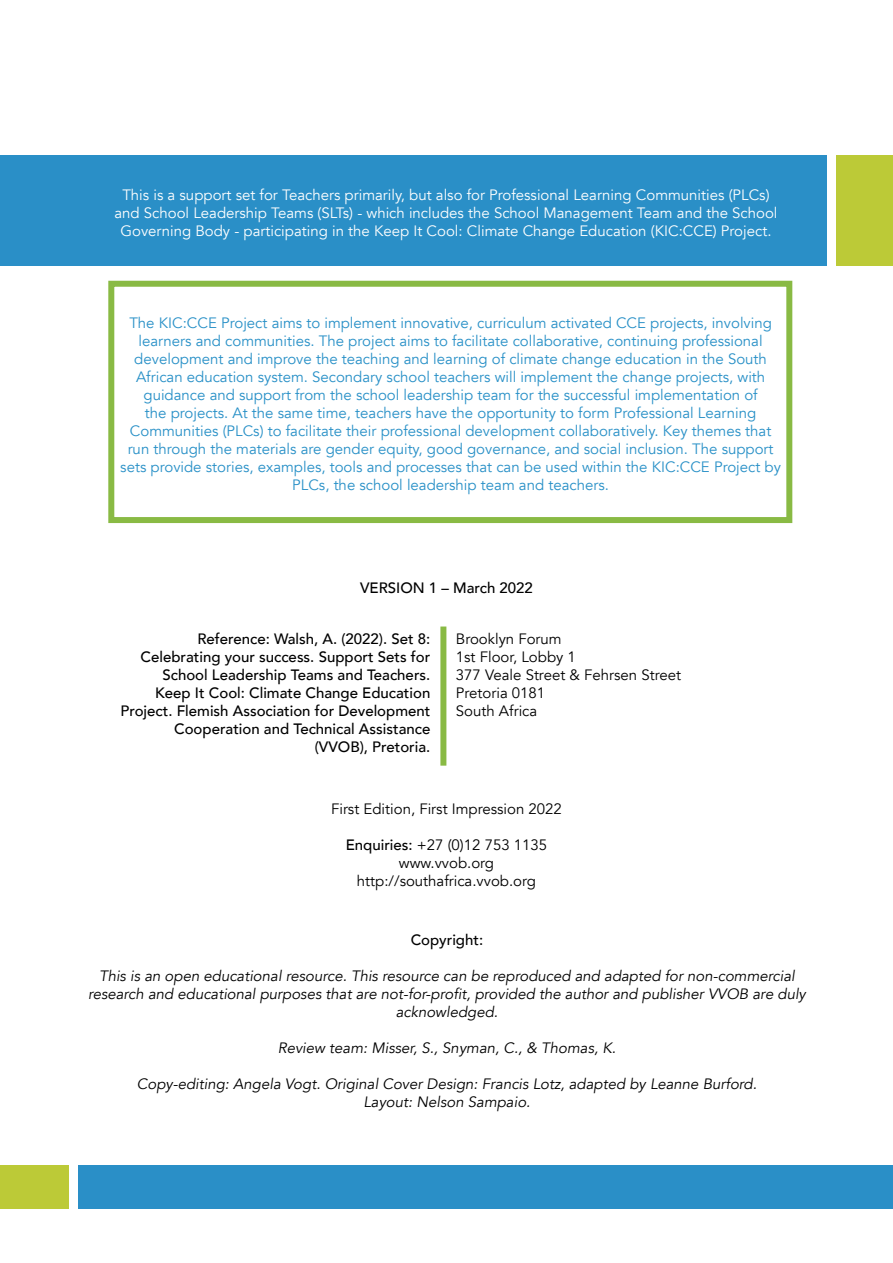
<style>
.page{position:relative;width:893px;height:1263px;background:#fff}
.page>*{position:absolute;margin:0;border:0;box-sizing:border-box;transform-origin:0 0}
.t1{font:15px/18px "Avenir";color:#2890c7;text-align:center}
.t2{font:italic 15px/18px "Avenir";color:#000;text-align:center}
.t3{font:500 15px/18px "Avenir";color:#000;text-align:right}
.t4{font:15px/18px "Avenir";color:#fff;text-align:center}
.t5{font:15px/18px "Avenir";color:#000;text-align:center}
.s1{font-weight:500}
</style>
<div class="page">
<div style="left:0;top:155px;width:826px;height:110px;background:#2a8fc7"></div>
<div style="left:440px;top:626px;width:6px;height:140px;background:#89ba44"></div>
<div style="left:108px;top:281px;width:684px;height:242px;border:6px solid #89ba44"></div>
<div style="left:79px;top:1165px;width:814px;height:44px;background:#2a8fc7"></div>
<div style="left:0;top:1165px;width:69px;height:44px;background:#bcca37"></div>
<div style="left:837px;top:155px;width:56px;height:111px;background:#bcca37"></div>
<p class="t4" style="left:114px;top:186px;width:665px">This is a support set for Teachers primarily, but also for Professional Learning Communities (PLCs) and School Leadership Teams (SLTs) - which includes the School Management Team and the School<br>Governing Body - participating in the Keep It Cool: Climate Change Education (KIC:CCE) Project.</p>
<p class="t1" style="left:120px;top:315px;width:662px">The KIC:CCE Project aims to implement innovative, curriculum activated CCE projects, involving learners and communities. The project aims to facilitate collaborative, continuing professional development and improve the teaching and learning of climate change education in the South African education system. Secondary school teachers will implement the change projects, with guidance and support from the school leadership team for the successful implementation of<br>the projects. At the same time, teachers have the opportunity to form Professional Learning Communities (PLCs) to facilitate their professional development collaboratively. Key themes that run through the materials are gender equity, good governance, and social inclusion. The support sets provide stories, examples, tools and processes that can be used within the KIC:CCE Project by PLCs, the school leadership team and teachers.</p>
<p class="t3" style="left:360px;top:578px;width:174px">VERSION 1 – March 2022</p>
<p class="t3" style="left:121px;top:629px;width:311px">Reference: Walsh, A. (2022). Set 8:<br>Celebrating your success. Support Sets for School Leadership Teams and Teachers.<br>Keep It Cool: Climate Change Education Project. Flemish Association for Development Cooperation and Technical Assistance (VVOB), Pretoria.</p>
<p class="t5" style="left:456px;top:630px;width:227px;text-align:left">Brooklyn Forum<br>1st Floor, Lobby 1<br>377 Veale Street &amp; Fehrsen Street<br>Pretoria 0181<br>South Africa</p>
<p class="t5" style="left:331px;top:800px;width:232px">First Edition, First Impression 2022</p>
<p class="t5" style="left:346px;top:836px;width:203px"><span class="s1">Enquiries:</span> +27 (0)12 753 1135 www.vvob.org http://southafrica.vvob.org</p>
<p class="t3" style="left:411px;top:930px;width:74px">Copyright:</p>
<p class="t2" style="left:88px;top:967px;width:719px">This is an open educational resource. This resource can be reproduced and adapted for non-commercial research and educational purposes that are not-for-profit, provided the author and publisher VVOB are duly acknowledged.</p>
<p class="t2" style="left:278px;top:1039px;width:340px">Review team: Misser, S., Snyman, C., &amp; Thomas, K.</p>
<p class="t2" style="left:137px;top:1075px;width:622px">Copy-editing: Angela Vogt. Original Cover Design: Francis Lotz, adapted by Leanne Burford.<br>Layout: Nelson Sampaio.</p>
</div>
